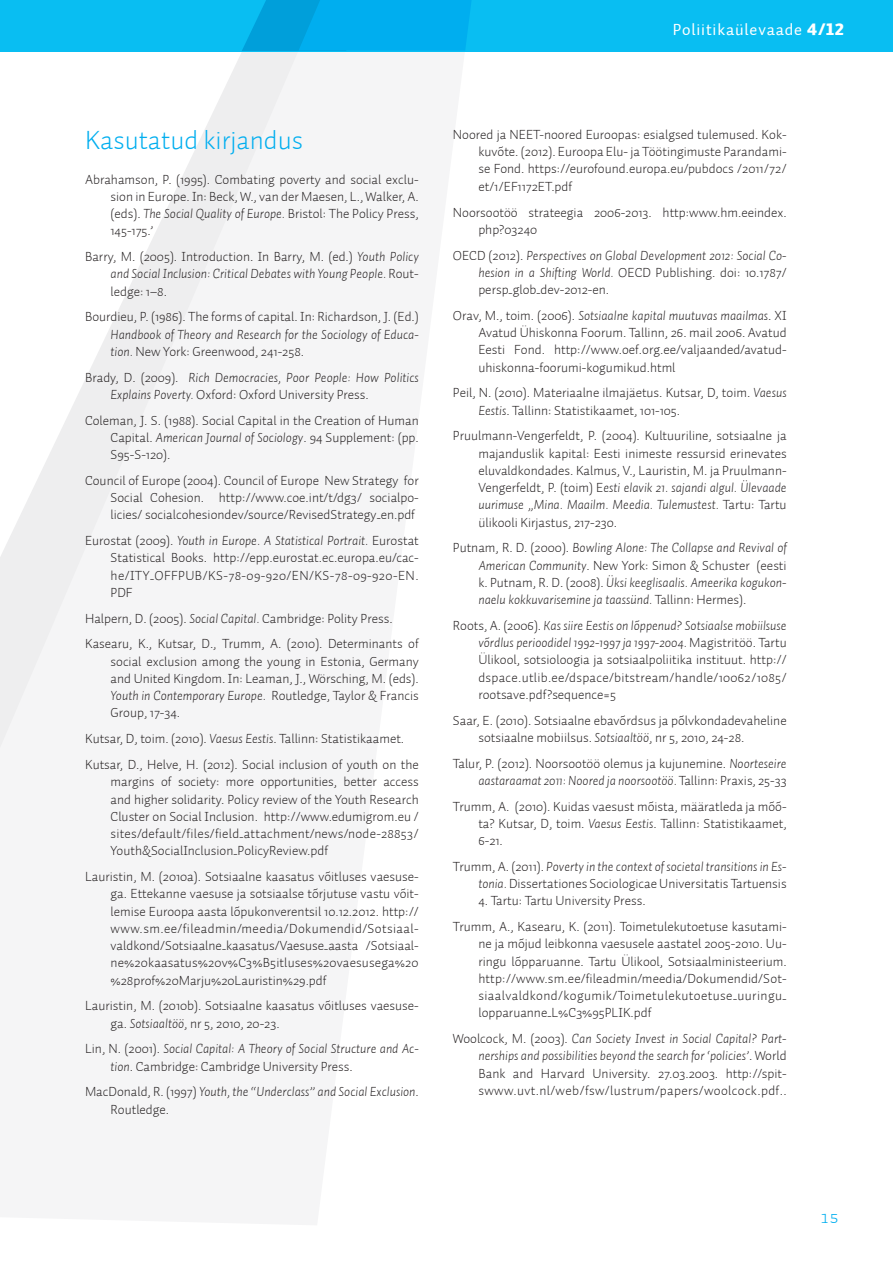
<style>
.page{position:relative;width:893px;height:1263px;background:#fff}
.page>*{position:absolute;margin:0;border:0;box-sizing:border-box;transform-origin:0 0}
.alap{font:300 27px "Auto 1";color:#00aeef}
.t1{font:18px "Auto 1 Light Sm Cp";color:#00aeef}
.t2{font:16.5px "Auto 1 Regular LF";letter-spacing:.05em;color:#fff}
.tekst{font:300 13.5px/17.2px "Auto 1";color:#231f20;text-align:justify}
.tekst-2{font:italic 300 13.5px/17.2px "Auto 1";color:#231f20;text-align:justify}
.s1{font-family:"Auto 1 Black LF"}
.s2{font-style:italic}
.s3{font-style:normal}
</style>
<div class="page">
<svg style="left:0;top:51px;width:471px;height:697px;fill:#f5f5f6"></svg>
<div style="left:0;top:0;width:893px;height:51px;background:#09bef2"></div>
<svg style="left:242px;top:0;width:229px;height:51px"></svg>
<p class="t2" style="left:673px;top:19px;width:173px">Poliitikaülevaade <span class="s1">4/12</span></p>
<p class="alap" style="left:85px;top:123px;width:219px">Kasutatud kirjandus</p>
<p class="tekst" style="left:111px;top:170px;width:310px;text-indent:-26px">Abrahamson, P. (1995). Combating poverty and social exclu&shy;sion in Europe. In: Beck, W., van der Maesen, L., Walker, A. (eds). <span class="s2">The Social Quality of Europe.</span> Bristol: The Policy Press, 145-175.’</p>
<p class="tekst-2" style="left:111px;top:248px;width:310px;text-indent:-26px"><span class="s3">Barry, M. (2005). Introduction. In Barry, M. (ed.)</span> Youth Policy and Social Inclusion: Critical Debates with Young People. <span class="s3">Rout&shy;ledge: 1–8.</span></p>
<p class="tekst" style="left:111px;top:308px;width:310px;text-indent:-26px">Bourdieu, P. (1986). The forms of capital. In: Richardson, J. (Ed.)<br><span class="s2">Handbook of Theory and Research for the Sociology of Educa&shy;tion.</span> New York: Greenwood, 241-258.</p>
<p class="tekst-2" style="left:111px;top:368px;width:310px;text-indent:-26px"><span class="s3">Brady, D. (2009).</span> Rich Democracies, Poor People: How Politics<br>Explains Poverty. <span class="s3">Oxford: Oxford University Press.</span></p>
<p class="tekst" style="left:111px;top:411px;width:310px;text-indent:-26px">Coleman, J. S. (1988). Social Capital in the Creation of Human Capital. <span class="s2">American Journal of Sociology</span>. 94 Supplement: (pp.<br>S95-S-120).</p>
<p class="tekst" style="left:111px;top:472px;width:310px;text-indent:-26px">Council of Europe (2004). Council of Europe New Strategy for Social Cohesion. http://www.coe.int/t/dg3/ socialpo&shy;licies/ socialcohesiondev/source/RevisedStrategy_en.pdf</p>
<p class="tekst" style="left:111px;top:532px;width:310px;text-indent:-26px">Eurostat (2009). <span class="s2">Youth in Europe. A Statistical Portrait.</span> Eurostat Statistical Books. http://epp.eurostat.ec.europa.eu/cac&shy;he/ITY_OFFPUB/KS-78-09-920/EN/KS-78-09-920-EN.<br>PDF</p>
<p class="tekst" style="left:85px;top:609px;width:309px">Halpern, D. (2005). <span class="s2">Social Capital.</span> Cambridge: Polity Press.</p>
<p class="tekst" style="left:111px;top:635px;width:310px;text-indent:-26px">Kasearu, K., Kutsar, D., Trumm, A. (2010). Determinants of social exclusion among the young in Estonia, Germany and United Kingdom. In: Leaman, J., Wörsching, M. (eds).<br><span class="s2">Youth in Contemporary Europe.</span> Routledge, Taylor &amp; Francis Group, 17-34.</p>
<p class="tekst" style="left:85px;top:730px;width:321px">Kutsar, D, toim. (2010). <span class="s2">Vaesus Eestis</span>. Tallinn: Statistikaamet.</p>
<p class="tekst" style="left:111px;top:756px;width:310px;text-indent:-26px">Kutsar, D., Helve, H. (2012). Social inclusion of youth on the margins of society: more opportunities, better access and higher solidarity. Policy review of the Youth Research Cluster on Social Inclusion. http://www.edumigrom.eu / sites/default/files/field_attachment/news/node-28853/ Youth&amp;SocialInclusion_PolicyReview.pdf</p>
<p class="tekst" style="left:111px;top:868px;width:310px;text-indent:-26px">Lauristin, M. (2010a). Sotsiaalne kaasatus võitluses vaesuse&shy;ga. Ettekanne vaesuse ja sotsiaalse tõrjutuse vastu võit&shy;lemise Euroopa aasta lõpukonverentsil 10.12.2012. http:// www.sm.ee/fileadmin/meedia/Dokumendid/Sotsiaal&shy;valdkond/Sotsiaalne_kaasatus/Vaesuse_aasta /Sotsiaal&shy;ne%20kaasatus%20v%C3%B5itluses%20vaesusega%20 %28prof%20Marju%20Lauristin%29.pdf</p>
<p class="tekst" style="left:111px;top:997px;width:310px;text-indent:-26px">Lauristin, M. (2010b). Sotsiaalne kaasatus võitluses vaesuse&shy;ga. <span class="s2">Sotsiaaltöö</span>, nr 5, 2010, 20-23.</p>
<p class="tekst" style="left:111px;top:1040px;width:310px;text-indent:-26px">Lin, N. (2001). <span class="s2">Social Capital: A Theory of Social Structure and Ac&shy;tion</span>. Cambridge: Cambridge University Press.</p>
<p class="tekst-2" style="left:111px;top:1083px;width:310px;text-indent:-26px"><span class="s3">MacDonald, R. (1997)</span> Youth, the “Underclass” and Social Exclusion<span class="s3">.<br>Routledge.</span></p>
<p class="tekst" style="left:478px;top:126px;width:310px;text-indent:-26px">Noored ja NEET-noored Euroopas: esialgsed tulemused. Kok&shy;kuvõte. (2012). Euroopa Elu- ja Töötingimuste Parandami&shy;se Fond. https://eurofound.europa.eu/pubdocs /2011/72/ et/1/EF1172ET.pdf</p>
<p class="tekst" style="left:478px;top:203px;width:310px;text-indent:-26px">Noorsootöö strateegia 2006-2013. http:www.hm.eeindex. php?03240</p>
<p class="tekst-2" style="left:478px;top:246px;width:310px;text-indent:-26px"><span class="s3">OECD (2012).</span> Perspectives on Global Development 2012: Social Co&shy;hesion in a Shifting World. <span class="s3">OECD Publishing. doi: 10.1787/ persp_glob_dev-2012-en.</span></p>
<p class="tekst" style="left:478px;top:307px;width:310px;text-indent:-26px">Orav, M., toim. (2006). <span class="s2">Sotsiaalne kapital muutuvas maailmas</span>. XI Avatud Ühiskonna Foorum. Tallinn, 26. mail 2006. Avatud Eesti Fond. http://www.oef.org.ee/valjaanded/avatud&shy;uhiskonna-foorumi-kogumikud.html</p>
<p class="tekst" style="left:478px;top:384px;width:310px;text-indent:-26px">Peil, N. (2010). Materiaalne ilmajäetus. Kutsar, D, toim. <span class="s2">Vaesus<br>Eestis</span>. Tallinn: Statistikaamet, 101-105.</p>
<p class="tekst" style="left:478px;top:427px;width:310px;text-indent:-26px">Pruulmann-Vengerfeldt, P. (2004). Kultuuriline, sotsiaalne ja majanduslik kapital: Eesti inimeste ressursid erinevates eluvaldkondades. Kalmus, V., Lauristin, M. ja Pruulmann-Vengerfeldt, P. (toim) E<span class="s2">esti elavik 21. sajandi algul. Ülevaade uurimuse „Mina. Maailm. Meedia. Tulemustest.</span> Tartu: Tartu ülikooli Kirjastus, 217-230.</p>
<p class="tekst-2" style="left:478px;top:539px;width:310px;text-indent:-26px"><span class="s3">Putnam, R. D. (2000).</span> Bowling Alone: The Collapse and Revival of American Community<span class="s3">. New York: Simon &amp; Schuster (eesti k. Putnam, R. D. (2008).</span> Üksi keeglisaalis. Ameerika kogukon&shy;naelu kokkuvarisemine ja taassünd. <span class="s3">Tallinn: Hermes).</span></p>
<p class="tekst" style="left:478px;top:617px;width:310px;text-indent:-26px">Roots, A. (2006). <span class="s2">Kas siire Eestis on lõppenud? Sotsiaalse mobiilsuse võrdlus perioodidel 1992-1997 ja 1997-2004.</span> Magistritöö. Tartu Ülikool, sotsioloogia ja sotsiaalpoliitika instituut. http:// dspace.utlib.ee/dspace/bitstream/handle/10062/1085/ rootsave.pdf?sequence=5</p>
<p class="tekst" style="left:478px;top:711px;width:310px;text-indent:-26px">Saar, E. (2010). Sotsiaalne ebavõrdsus ja põlvkondadevaheline sotsiaalne mobiilsus. <span class="s2">Sotsiaaltöö</span>, nr 5, 2010, 24-28.</p>
<p class="tekst" style="left:453px;top:754px;width:335px;text-align:right">Talur, P. (2012). Noorsootöö olemus ja kujunemine. <span class="s2">Noorteseire aastaraamat 2011: Noored ja noorsootöö.</span> Tallinn: Praxis, 25-33</p>
<p class="tekst" style="left:478px;top:797px;width:310px;text-indent:-26px">Trumm, A. (2010). Kuidas vaesust mõista, määratleda ja mõõ&shy;ta? Kutsar, D, toim. <span class="s2">Vaesus Eestis</span>. Tallinn: Statistikaamet, 6-21.</p>
<p class="tekst" style="left:453px;top:858px;width:335px;text-align:right">Trumm, A. (2011). <span class="s2">Poverty in the context of societal transitions in Es&shy;tonia.</span> Dissertationes Sociologicae Universitatis Tartuensis</p>
<p class="tekst" style="left:478px;top:892px;width:169px">4. Tartu: Tartu University Press.</p>
<p class="tekst" style="left:478px;top:918px;width:310px;text-indent:-26px">Trumm, A., Kasearu, K. (2011). Toimetulekutoetuse kasutami&shy;ne ja mõjud leibkonna vaesusele aastatel 2005-2010. Uu&shy;ringu lõpparuanne. Tartu Ülikool, Sotsiaalministeerium. http://www.sm.ee/fileadmin/meedia/Dokumendid/Sot&shy;siaalvaldkond/kogumik/Toimetulekutoetuse_uuringu_ lopparuanne_L%C3%95PLIK.pdf</p>
<p class="tekst" style="left:478px;top:1030px;width:310px;text-indent:-26px">Woolcock, M. (2003). <span class="s2">Can Society Invest in Social Capital? Part&shy;nerships and possibilities beyond the search for ‘policies’</span>. World Bank and Harvard University. 27.03.2003. http://spit&shy;swww.uvt.nl/web/fsw/lustrum/papers/woolcock.pdf..</p>
<h2 class="t1" style="left:820px;top:1206px;width:20px">15</h2>
</div>
